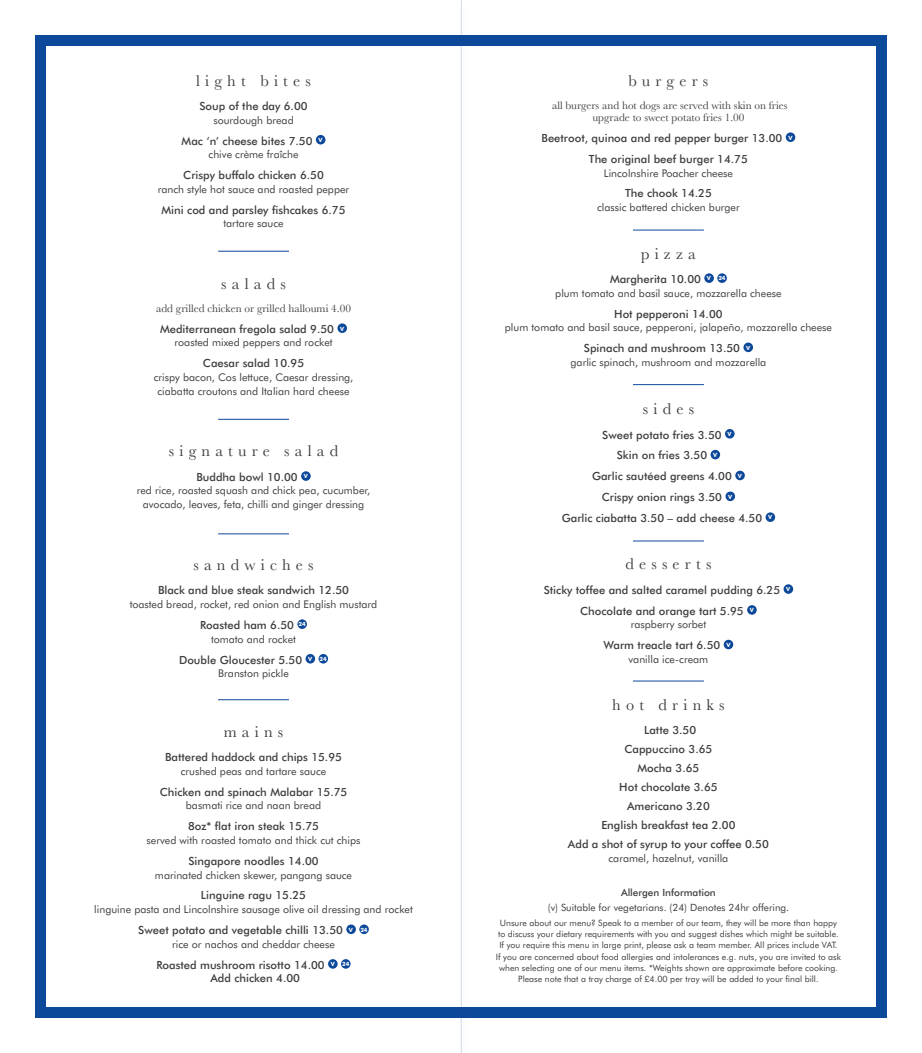
<style>
.page{position:relative;width:922px;height:1053px;background:#fff}
.page>*{position:absolute;margin:0;border:0;box-sizing:border-box;transform-origin:0 0}
.t1{font:16.25px "Baskerville";letter-spacing:.32em;color:#3e3e3f}
.t2{font:500 11.25px/19.1px "Futura BT";color:#3e3e3f;text-align:center}
.t3{font:11.25px/12.5px "Baskerville";color:#3e3e3f;text-align:center}
.t4{font:10.62px/13.8px "Futura BT";color:#3e3e3f;text-align:center}
.t5{font:10px "Futura BT";color:#3e3e3f}
.t6{font:500 10px "Futura BT";color:#3e3e3f}
.t7{font:8.75px/11.2px "Futura BT";color:#3e3e3f;text-align:center}
.t8{font:700 5.75px "Futura BT";color:#fff}
</style>
<div class="page">
<div style="left:35px;top:35px;width:851px;height:982px;background:#0d499a"></div>
<div style="left:46px;top:46px;width:829px;height:960px;background:#fff"></div>
<div style="left:316px;top:135px;width:9px;height:9px;background:#0d499a;border-radius:50%"></div>
<div style="left:337px;top:323px;width:10px;height:10px;background:#0d499a;border-radius:50%"></div>
<div style="left:301px;top:471px;width:9px;height:10px;background:#0d499a;border-radius:50%"></div>
<div style="left:724px;top:429px;width:10px;height:9px;background:#0d499a;border-radius:50%"></div>
<div style="left:710px;top:450px;width:10px;height:9px;background:#0d499a;border-radius:50%"></div>
<div style="left:735px;top:470px;width:9px;height:10px;background:#0d499a;border-radius:50%"></div>
<div style="left:725px;top:491px;width:10px;height:10px;background:#0d499a;border-radius:50%"></div>
<div style="left:765px;top:512px;width:10px;height:10px;background:#0d499a;border-radius:50%"></div>
<div style="left:346px;top:924px;width:10px;height:10px;background:#0d499a;border-radius:50%"></div>
<div style="left:359px;top:924px;width:10px;height:10px;background:#0d499a;border-radius:50%"></div>
<div style="left:328px;top:959px;width:9px;height:9px;background:#0d499a;border-radius:50%"></div>
<div style="left:341px;top:959px;width:9px;height:9px;background:#0d499a;border-radius:50%"></div>
<div style="left:297px;top:619px;width:10px;height:10px;background:#0d499a;border-radius:50%"></div>
<div style="left:305px;top:654px;width:10px;height:9px;background:#0d499a;border-radius:50%"></div>
<div style="left:318px;top:654px;width:10px;height:9px;background:#0d499a;border-radius:50%"></div>
<div style="left:785px;top:132px;width:10px;height:10px;background:#0d499a;border-radius:50%"></div>
<div style="left:704px;top:273px;width:9px;height:10px;background:#0d499a;border-radius:50%"></div>
<div style="left:717px;top:273px;width:9px;height:10px;background:#0d499a;border-radius:50%"></div>
<div style="left:743px;top:342px;width:9px;height:10px;background:#0d499a;border-radius:50%"></div>
<div style="left:783px;top:584px;width:10px;height:9px;background:#0d499a;border-radius:50%"></div>
<div style="left:747px;top:605px;width:9px;height:9px;background:#0d499a;border-radius:50%"></div>
<svg style="left:723px;top:639px;width:10px;height:10px"></svg>
<hr style="left:218px;top:251px;width:71px;height:1px;background:#0d499a">
<hr style="left:632px;top:230px;width:71px;height:1px;background:#0d499a">
<hr style="left:632px;top:384px;width:71px;height:1px;background:#0d499a">
<hr style="left:632px;top:540px;width:71px;height:1px;background:#0d499a">
<hr style="left:632px;top:680px;width:71px;height:1px;background:#0d499a">
<hr style="left:218px;top:419px;width:71px;height:1px;background:#0d499a">
<hr style="left:218px;top:533px;width:71px;height:1px;background:#0d499a">
<hr style="left:218px;top:699px;width:71px;height:1px;background:#0d499a">
<div style="left:456px;top:0;width:15px;height:1052px;background:#fdfdfd"></div>
<hr style="left:461px;top:0;width:1px;height:1052px;background:#0d499a">
<h1 class="t1" style="left:196px;top:70px;width:116px">light bites</h1>
<p class="t2" style="left:199px;top:96px;width:110px">Soup of the day 6.00</p>
<p class="t4" style="left:213px;top:113px;width:82px">sourdough bread</p>
<p class="t2" style="left:181px;top:131px;width:142px">Mac ‘n’ cheese bites 7.50 <sup>V</sup></p>
<p class="t4" style="left:208px;top:147px;width:91px">chive crème fraîche</p>
<p class="t2" style="left:183px;top:165px;width:142px">Crispy buffalo chicken 6.50</p>
<p class="t4" style="left:158px;top:182px;width:193px">ranch style hot sauce and roasted pepper</p>
<p class="t2" style="left:161px;top:200px;width:185px">Mini cod and parsley fishcakes 6.75</p>
<p class="t4" style="left:223px;top:217px;width:62px">tartare sauce</p>
<h1 class="t1" style="left:221px;top:273px;width:66px">salads</h1>
<p class="t3" style="left:156px;top:302px;width:196px">add grilled chicken or grilled halloumi 4.00</p>
<p class="t2" style="left:160px;top:319px;width:185px">Mediterranean fregola salad 9.50 <sup>V</sup></p>
<p class="t4" style="left:174px;top:336px;width:159px">roasted mixed peppers and rocket</p>
<p class="t2" style="left:203px;top:353px;width:103px">Caesar salad 10.95</p>
<p class="t4" style="left:154px;top:370px;width:201px">crispy bacon, Cos lettuce, Caesar dressing, ciabatta croutons and Italian hard cheese</p>
<h1 class="t1" style="left:169px;top:440px;width:171px">signature salad</h1>
<p class="t2" style="left:196px;top:467px;width:113px">Buddha bowl 10.00 <sup>V</sup></p>
<p class="t4" style="left:137px;top:483px;width:235px">red rice, roasted squash and chick pea, cucumber, avocado, leaves, feta, chilli and ginger dressing</p>
<h1 class="t1" style="left:193px;top:554px;width:122px">sandwiches</h1>
<p class="t2" style="left:158px;top:580px;width:192px">Black and blue steak sandwich 12.50</p>
<p class="t4" style="left:130px;top:597px;width:249px">toasted bread, rocket, red onion and English mustard</p>
<p class="t2" style="left:200px;top:615px;width:107px">Roasted ham 6.50 <sup>24</sup></p>
<p class="t4" style="left:211px;top:632px;width:86px">tomato and rocket</p>
<p class="t2" style="left:179px;top:650px;width:135px">Double Gloucester 5.50 <sup>V</sup></p>
<p class="t8" style="left:319px;top:655px;width:9px">24</p>
<p class="t4" style="left:218px;top:666px;width:72px">Branston pickle</p>
<h1 class="t1" style="left:224px;top:721px;width:61px">mains</h1>
<p class="t2" style="left:165px;top:747px;width:178px">Battered haddock and chips 15.95</p>
<p class="t4" style="left:181px;top:764px;width:147px">crushed peas and tartare sauce</p>
<p class="t2" style="left:160px;top:782px;width:189px">Chicken and spinach Malabar 15.75</p>
<p class="t4" style="left:186px;top:798px;width:137px">basmati rice and naan bread</p>
<p class="t2" style="left:188px;top:816px;width:132px">8oz* flat iron steak 15.75</p>
<p class="t4" style="left:146px;top:833px;width:215px">served with roasted tomato and thick cut chips</p>
<p class="t2" style="left:188px;top:851px;width:132px">Singapore noodles 14.00</p>
<p class="t4" style="left:155px;top:867px;width:198px">marinated chicken skewer, pangang sauce</p>
<p class="t2" style="left:201px;top:885px;width:107px">Linguine ragu 15.25</p>
<p class="t4" style="left:94px;top:902px;width:320px">linguine pasta and Lincolnshire sausage olive oil dressing and rocket</p>
<p class="t2" style="left:138px;top:920px;width:216px">Sweet potato and vegetable chilli 13.50 <sup>V</sup></p>
<p class="t8" style="left:360px;top:926px;width:9px">24</p>
<p class="t4" style="left:172px;top:937px;width:164px">rice or nachos and cheddar cheese</p>
<p class="t2" style="left:156px;top:954px;width:180px">Roasted mushroom risotto 14.00 <sup>V</sup></p>
<p class="t8" style="left:342px;top:960px;width:9px">24</p>
<p class="t2" style="left:210px;top:968px;width:91px">Add chicken 4.00</p>
<h1 class="t1" style="left:628px;top:70px;width:81px">burgers</h1>
<p class="t3" style="left:552px;top:99px;width:237px">all burgers and hot dogs are served with skin on fries upgrade to sweet potato fries 1.00</p>
<p class="t2" style="left:541px;top:127px;width:252px;line-height:20.9px">Beetroot, quinoa and red pepper burger 13.00 <sup>V<br></sup>The original beef burger 14.75</p>
<p class="t4" style="left:603px;top:166px;width:131px">Lincolnshire Poacher cheese</p>
<p class="t2" style="left:625px;top:184px;width:88px">The chook 14.25</p>
<p class="t4" style="left:597px;top:200px;width:144px">classic battered chicken burger</p>
<h1 class="t1" style="left:640px;top:243px;width:56px">pizza</h1>
<p class="t2" style="left:610px;top:269px;width:102px">Margherita 10.00 <sup>V</sup></p>
<p class="t8" style="left:718px;top:275px;width:9px">24</p>
<p class="t4" style="left:555px;top:286px;width:228px">plum tomato and basil sauce, mozzarella cheese</p>
<p class="t2" style="left:614px;top:304px;width:110px">Hot pepperoni 14.00</p>
<p class="t4" style="left:504px;top:320px;width:328px">plum tomato and basil sauce, pepperoni, jalapeño, mozzarella cheese</p>
<p class="t2" style="left:583px;top:338px;width:168px">Spinach and mushroom 13.50 <sup>V</sup></p>
<p class="t4" style="left:570px;top:355px;width:197px">garlic spinach, mushroom and mozzarella</p>
<h1 class="t1" style="left:642px;top:398px;width:53px">sides</h1>
<p class="t2" style="left:561px;top:424px;width:212px;line-height:20.9px">Sweet potato fries 3.50 <sup>V<br></sup>Skin on fries 3.50 <sup>V<br></sup>Garlic sautéed greens 4.00 <sup>V<br></sup>Crispy onion rings 3.50 <sup>V<br></sup>Garlic ciabatta 3.50 – add cheese 4.50 <sup>V</sup></p>
<h1 class="t1" style="left:625px;top:554px;width:87px">desserts</h1>
<p class="t2" style="left:543px;top:579px;width:248px;line-height:20.9px">Sticky toffee and salted caramel pudding 6.25 <sup>V<br></sup>Chocolate and orange tart 5.95 <sup>V</sup></p>
<p class="t4" style="left:630px;top:617px;width:77px">raspberry sorbet</p>
<p class="t2" style="left:603px;top:635px;width:128px">Warm treacle tart 6.50 <sup>V</sup></p>
<p class="t4" style="left:628px;top:652px;width:81px">vanilla ice-cream</p>
<h1 class="t1" style="left:612px;top:693px;width:114px">hot drinks</h1>
<p class="t2" style="left:568px;top:720px;width:202px">Latte 3.50<br>Cappuccino 3.65<br>Mocha 3.65<br>Hot chocolate 3.65<br>Americano 3.20<br>English breakfast tea 2.00<br>Add a shot of syrup to your coffee 0.50</p>
<p class="t4" style="left:608px;top:851px;width:121px">caramel, hazelnut, vanilla</p>
<p class="t6" style="left:621px;top:886px;width:96px">Allergen Information</p>
<p class="t5" style="left:547px;top:901px;width:243px">(v) Suitable for vegetarians. (24) Denotes 24hr offering.</p>
<p class="t7" style="left:495px;top:916px;width:347px">Unsure about our menu? Speak to a member of our team, they will be more than happy to discuss your dietary requirements with you and suggest dishes which might be suitable.<br>If you require this menu in large print, please ask a team member. All prices include VAT.<br>If you are concerned about food allergies and intolerances e.g. nuts, you are invited to ask when selecting one of our menu items. *Weights shown are approximate before cooking.<br>Please note that a tray charge of £4.00 per tray will be added to your final bill.</p>
</div>
